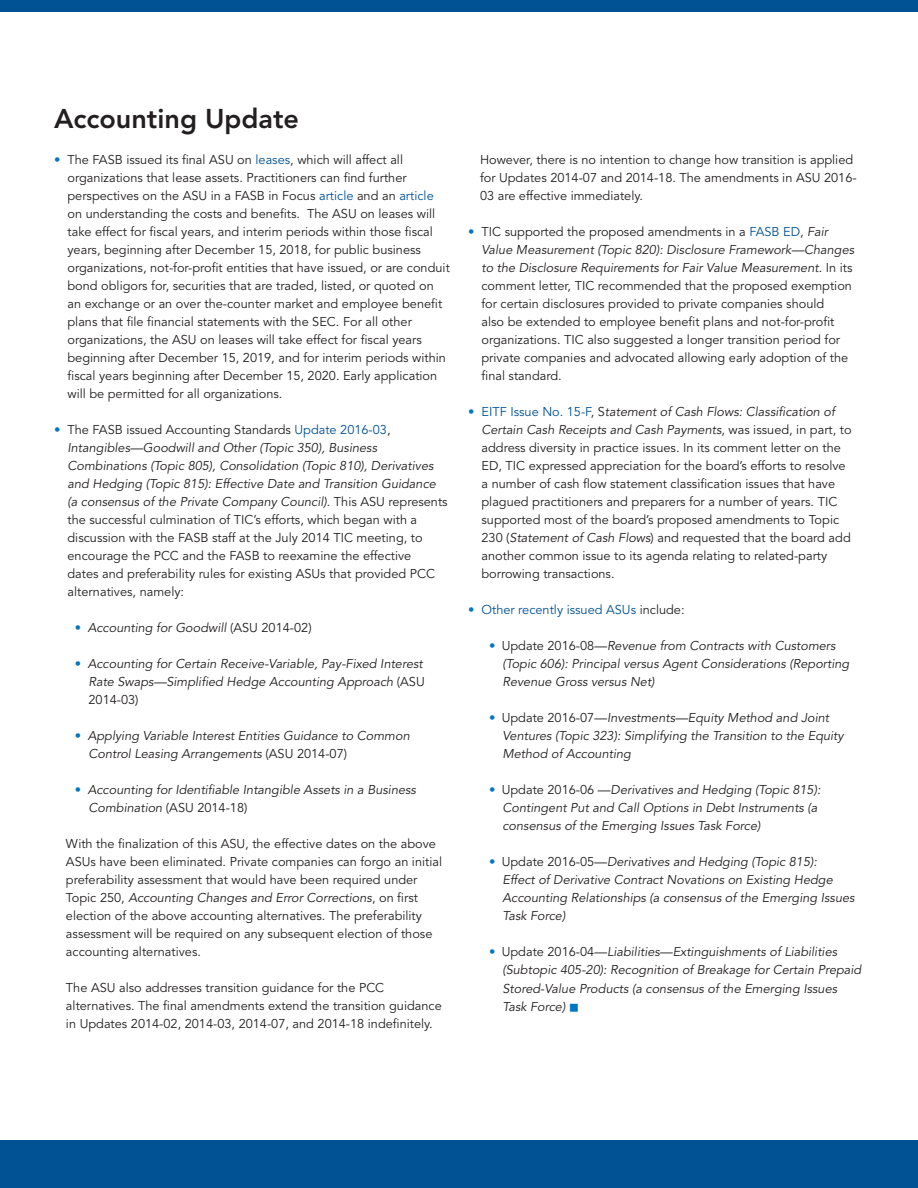
<style>
.page{position:relative;width:918px;height:1188px;background:#fff}
.page>*{position:absolute;margin:0;border:0;box-sizing:border-box;transform-origin:0 0}
.t1{font:800 27px "Avenir";color:#231f20}
.t2{font:12.75px/18px "Avenir";color:#231f20}
.t3{font:italic 12.75px/18px "Avenir";color:#231f20}
.t4{font:12.75px "Avenir";color:#005294}
.s1{color:#0077c0}
.s2{color:#005294}
.s3{font-style:italic}
.s4{font-style:normal;color:#0077c0}
.s5{font-style:normal}
.s6{color:#231f20}
</style>
<div class="page">
<div style="left:0;top:0;width:918px;height:12px;background:#005294"></div>
<div style="left:0;top:1141px;width:918px;height:47px;background:#005294"></div>
<h1 class="t1" style="left:54px;top:103px;width:247px">Accounting Update</h1>
<p class="t2" style="left:68px;top:151px;width:384px;text-indent:-14px"><span class="s1">•</span> The FASB issued its final ASU on <span class="s2">leases</span>, which will affect all organizations that lease assets. Practitioners can find further perspectives on the ASU in a FASB in Focus <span class="s2">article</span> and an <span class="s2">article </span>on understanding the costs and benefits. The ASU on leases will take effect for fiscal years, and interim periods within those fiscal years, beginning after December 15, 2018, for public business organizations, not-for-profit entities that have issued, or are conduit bond obligors for, securities that are traded, listed, or quoted on an exchange or an over the-counter market and employee benefit plans that file financial statements with the SEC. For all other organizations, the ASU on leases will take effect for fiscal years beginning after December 15, 2019, and for interim periods within fiscal years beginning after December 15, 2020. Early application will be permitted for all organizations.</p>
<p class="t2" style="left:68px;top:421px;width:382px;text-indent:-14px"><span class="s1">•</span> The FASB issued Accounting Standards <span class="s2">Update 2016-03</span>, <span class="s3">Intangibles—Goodwill and Other (Topic 350), Business Combinations (Topic 805), Consolidation (Topic 810), Derivatives and Hedging (Topic 815): Effective Date and Transition Guidance (a consensus of the Private Company Council)</span>. This ASU represents the successful culmination of TIC’s efforts, which began with a discussion with the FASB staff at the July 2014 TIC meeting, to encourage the PCC and the FASB to reexamine the effective<br>dates and preferability rules for existing ASUs that provided PCC alternatives, namely:</p>
<p class="t3" style="left:75px;top:619px;width:238px"><span class="s4">•</span> Accounting for Goodwill <span class="s5">(ASU 2014-02)</span></p>
<p class="t3" style="left:89px;top:655px;width:338px;text-indent:-14px"><span class="s4">•</span> Accounting for Certain Receive-Variable, Pay-Fixed Interest<br>Rate Swaps—Simplified Hedge Accounting Approach <span class="s5">(ASU<br>2014-03)</span></p>
<p class="t3" style="left:89px;top:727px;width:323px;text-indent:-14px"><span class="s4">•</span> Applying Variable Interest Entities Guidance to Common<br>Control Leasing Arrangements <span class="s5">(ASU 2014-07)</span></p>
<p class="t3" style="left:89px;top:781px;width:329px;text-indent:-14px"><span class="s4">•</span> Accounting for Identifiable Intangible Assets in a Business<br>Combination <span class="s5">(ASU 2014-18)</span></p>
<p class="t2" style="left:66px;top:835px;width:378px">With the finalization of this ASU, the effective dates on the above ASUs have been eliminated. Private companies can forgo an initial preferability assessment that would have been required under Topic 250, <span class="s3">Accounting Changes and Error Corrections</span>, on first election of the above accounting alternatives. The preferability assessment will be required on any subsequent election of those accounting alternatives.</p>
<p class="t2" style="left:66px;top:979px;width:377px">The ASU also addresses transition guidance for the PCC alternatives. The final amendments extend the transition guidance in Updates 2014-02, 2014-03, 2014-07, and 2014-18 indefinitely.</p>
<p class="t2" style="left:480px;top:151px;width:378px">However, there is no intention to change how transition is applied for Updates 2014-07 and 2014-18. The amendments in ASU 2016-<br>03 are effective immediately.</p>
<p class="t2" style="left:482px;top:223px;width:374px;text-indent:-14px"><span class="s1">•</span> TIC supported the proposed amendments in a <span class="s2">FASB ED</span>, <span class="s3">Fair Value Measurement (Topic 820): Disclosure Framework—Changes to the Disclosure Requirements for Fair Value Measurement</span>. In its comment letter, TIC recommended that the proposed exemption for certain disclosures provided to private companies should<br>also be extended to employee benefit plans and not-for-profit organizations. TIC also suggested a longer transition period for private companies and advocated allowing early adoption of the final standard.</p>
<p class="t2" style="left:482px;top:403px;width:372px;text-indent:-14px"><span class="s1">•</span> <span class="s2">EITF Issue No. 15-F</span>, S<span class="s3">tatement of Cash Flows: Classification of Certain Cash Receipts and Cash Payments</span>, was issued, in part, to address diversity in practice issues. In its comment letter on the ED, TIC expressed appreciation for the board’s efforts to resolve a number of cash flow statement classification issues that have plagued practitioners and preparers for a number of years. TIC supported most of the board’s proposed amendments to Topic 230 (<span class="s3">Statement of Cash Flows</span>) and requested that the board add another common issue to its agenda relating to related-party borrowing transactions.</p>
<p class="t4" style="left:468px;top:603px;width:218px"><span class="s1">•</span> Other recently issued ASUs <span class="s6">include:</span></p>
<p class="t3" style="left:503px;top:637px;width:348px;text-indent:-14px"><span class="s4">•</span> <span class="s5">Update 2016-08—</span>Revenue from Contracts with Customers (Topic 606): Principal versus Agent Considerations (Reporting<br>Revenue Gross versus Net)</p>
<p class="t3" style="left:503px;top:709px;width:343px;text-indent:-14px"><span class="s4">•</span> <span class="s5">Update 2016-07—</span>Investments—Equity Method and Joint<br>Ventures (Topic 323): Simplifying the Transition to the Equity<br>Method of Accounting</p>
<p class="t3" style="left:503px;top:781px;width:320px;text-indent:-14px"><span class="s4">•</span> <span class="s5">Update 2016-06 —</span>Derivatives and Hedging (Topic 815):<br>Contingent Put and Call Options in Debt Instruments (a consensus of the Emerging Issues Task Force)</p>
<p class="t3" style="left:503px;top:853px;width:354px;text-indent:-14px"><span class="s4">•</span> <span class="s5">Update 2016-05—</span>Derivatives and Hedging (Topic 815):<br>Effect of Derivative Contract Novations on Existing Hedge Accounting Relationships (a consensus of the Emerging Issues Task Force)</p>
<p class="t3" style="left:503px;top:943px;width:360px;text-indent:-14px"><span class="s4">•</span> <span class="s5">Update 2016-04—</span>Liabilities—Extinguishments of Liabilities (Subtopic 405-20): Recognition of Breakage for Certain Prepaid Stored-Value Products (a consensus of the Emerging Issues Task Force)</p>
</div>
